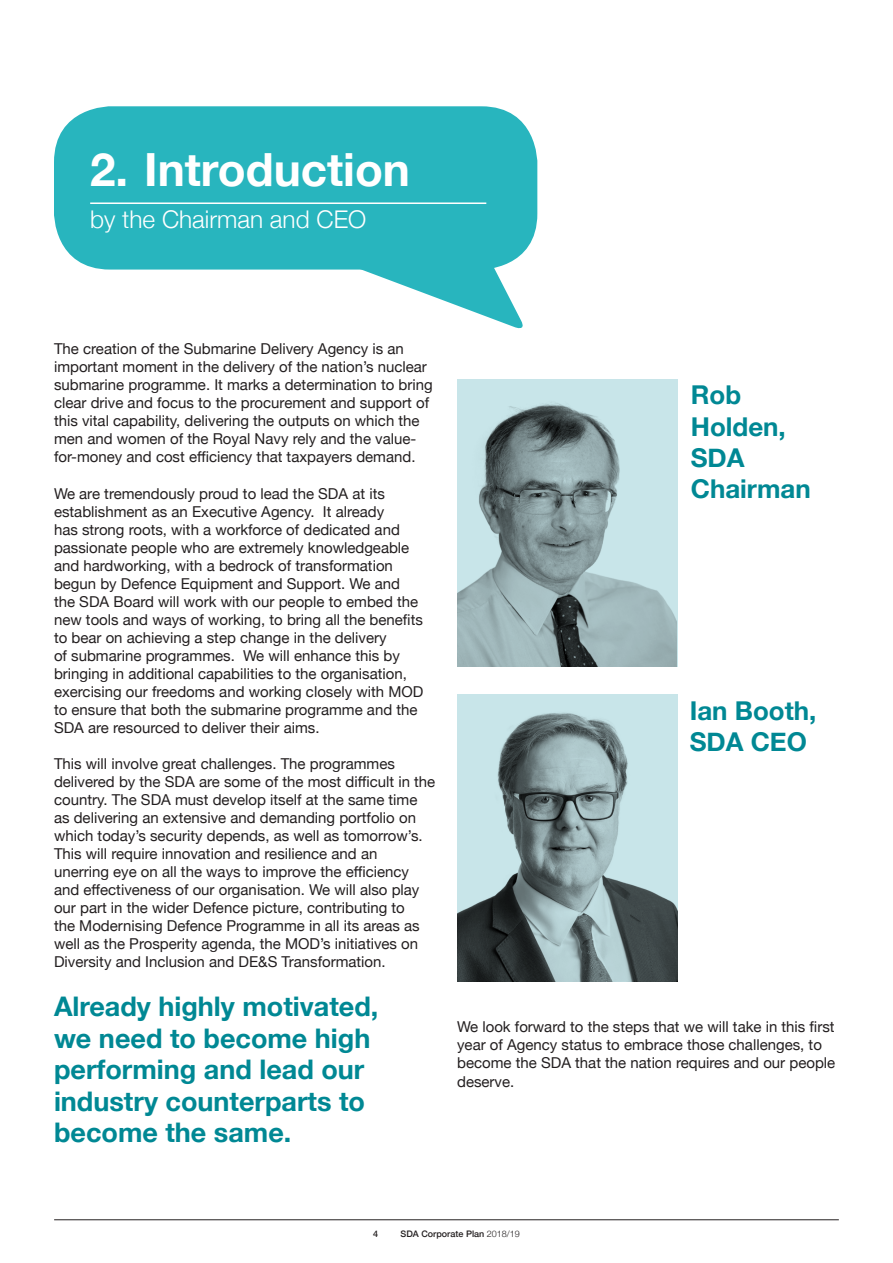
<style>
.page{position:relative;width:893px;height:1263px;background:#fff}
.page>*{position:absolute;margin:0;border:0;box-sizing:border-box;transform-origin:0 0}
.t1{font:700 45.75px "Helvetica Neue";color:#fff}
.t2{font:700 27px/31.5px "Helvetica Neue";color:#008894}
.heading{font:700 25.95px/31px "Helvetica Neue";color:#008894}
.t3{font:300 24.45px "Helvetica Neue";color:#fff}
.Paragraph{font:15px/18px "Helvetica Neue";color:#231f20}
.t4{font:500 9px "Helvetica Neue";color:#231f20}
.s1{font-weight:300}
</style>
<div class="page">
<hr style="left:54px;top:1219px;width:785px;height:1px;background:#231f20">
<svg style="left:363px;top:247px;width:164px;height:82px"></svg>
<div style="left:54px;top:106px;width:483px;height:164px;background:#28b5be;border-radius:56px"></div>
<hr style="left:90px;top:202px;width:396px;height:2px;background:#fff">
<svg style="left:457px;top:694px;width:220px;height:288px;background:#8ca1a3"></svg>
<svg style="left:457px;top:379px;width:220px;height:288px;background:#9db3b6"></svg>
<p class="t1" style="left:90px;top:134px;width:321px">2. Introduction</p>
<p class="t3" style="left:90px;top:200px;width:278px">by the Chairman and CEO</p>
<p class="Paragraph" style="left:54px;top:341px;width:380px">The creation of the Submarine Delivery Agency is an important moment in the delivery of the nation’s nuclear submarine programme. It marks a determination to bring clear drive and focus to the procurement and support of this vital capability, delivering the outputs on which the men and women of the Royal Navy rely and the value&shy;for-money and cost efficiency that taxpayers demand.</p>
<p class="Paragraph" style="left:54px;top:485px;width:371px">We are tremendously proud to lead the SDA at its establishment as an Executive Agency. It already<br>has strong roots, with a workforce of dedicated and passionate people who are extremely knowledgeable and hardworking, with a bedrock of transformation begun by Defence Equipment and Support. We and the SDA Board will work with our people to embed the new tools and ways of working, to bring all the benefits to bear on achieving a step change in the delivery<br>of submarine programmes. We will enhance this by bringing in additional capabilities to the organisation, exercising our freedoms and working closely with MOD to ensure that both the submarine programme and the SDA are resourced to deliver their aims.</p>
<p class="Paragraph" style="left:54px;top:755px;width:383px">This will involve great challenges. The programmes delivered by the SDA are some of the most difficult in the country. The SDA must develop itself at the same time as delivering an extensive and demanding portfolio on which today’s security depends, as well as tomorrow’s.<br>This will require innovation and resilience and an unerring eye on all the ways to improve the efficiency and effectiveness of our organisation. We will also play our part in the wider Defence picture, contributing to<br>the Modernising Defence Programme in all its areas as well as the Prosperity agenda, the MOD’s initiatives on Diversity and Inclusion and DE&amp;S Transformation.</p>
<p class="t2" style="left:54px;top:991px;width:326px">Already highly motivated, we need to become high performing and lead our industry counterparts to become the same.</p>
<p class="heading" style="left:691px;top:380px;width:121px">Rob<br>Holden,<br>SDA<br>Chairman</p>
<p class="heading" style="left:690px;top:695px;width:128px">Ian Booth,<br>SDA CEO</p>
<p class="Paragraph" style="left:457px;top:1018px;width:380px">We look forward to the steps that we will take in this first year of Agency status to embrace those challenges, to become the SDA that the nation requires and our people</p>
<p class="Paragraph" style="left:457px;top:1074px;width:59px">deserve.</p>
<p class="t4" style="left:373px;top:1227px;width:7px">4</p>
<p class="t4" style="left:401px;top:1227px;width:121px">SDA Corporate Plan <span class="s1">2018/19</span></p>
</div>
